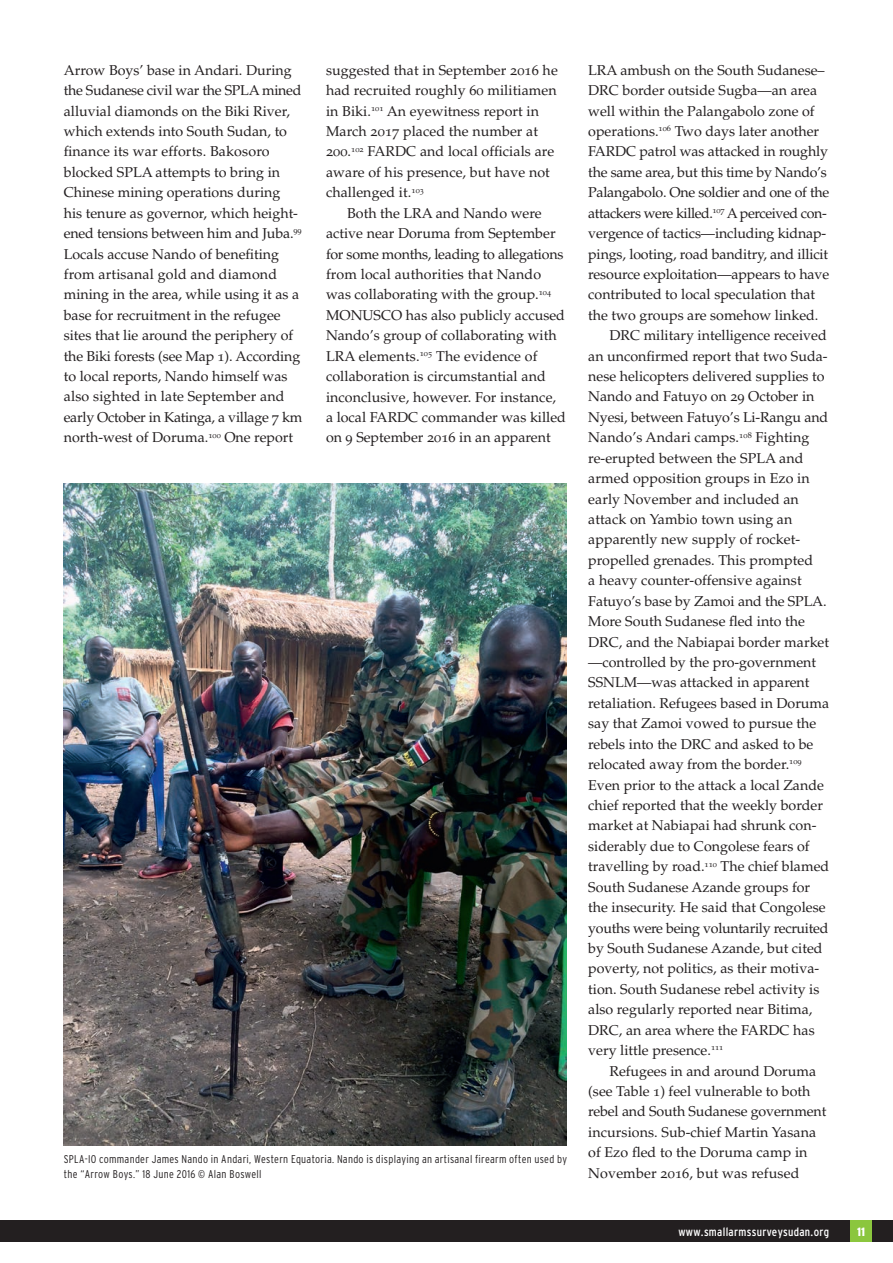
<style>
.page{position:relative;width:893px;height:1263px;background:#fff}
.page>*{position:absolute;margin:0;border:0;box-sizing:border-box;transform-origin:0 0}
.t1{font:14.25px/20.4px "Palatino";color:#231f20}
.t2{font:14.25px "Palatino";letter-spacing:-.02em;color:#231f20}
.t3{font:14.25px "Palatino";letter-spacing:-.03em;color:#231f20}
.t4{font:condensed 12px "Interstate";letter-spacing:.025em;color:#fff}
.t5{font:900 condensed 12px "Interstate";color:#fff}
.t6{font:300 condensed 11.25px/15px "Interstate";letter-spacing:.025em;color:#231f20}
.s1{font-family:"Palatino SC"}
</style>
<div class="page">
<div style="left:0;top:1220px;width:893px;height:22px;background:#231f20"></div>
<div style="left:850px;top:1220px;width:22px;height:22px;background:#8bc63e"></div>
<img style="left:64px;top:483px;width:503px;height:662px">
<p class="t1" style="left:64px;top:60px;width:240px">Arrow Boys’ base in Andari. During the Sudanese civil war the SPLA mined alluvial diamonds on the Biki River, which extends into South Sudan, to finance its war efforts. Bakosoro blocked SPLA attempts to bring in Chinese mining operations during his tenure as governor, which height&shy;ened tensions between him and Juba.<sup>99<br></sup>Locals accuse Nando of benefiting from artisanal gold and diamond mining in the area, while using it as a base for recruitment in the refugee sites that lie around the periphery of the Biki forests (see Map <span class="s1">1</span>). According to local reports, Nando himself was also sighted in late September and early October in Katinga, a village <span class="s1">7</span> km north-west of Doruma.<sup>100</sup> One report</p>
<p class="t1" style="left:326px;top:60px;width:233px">suggested that in September <span class="s1">2016</span> he had recruited roughly <span class="s1">60</span> militiamen in Biki.<sup>101</sup> An eyewitness report in<br>March <span class="s1">2017</span> placed the number at<br><span class="s1">200</span>.<sup>102</sup> FARDC and local officials are aware of his presence, but have not challenged it.<sup>103</sup></p>
<p class="t1" style="left:326px;top:203px;width:241px;text-indent:21px">Both the LRA and Nando were active near Doruma from September for some months, leading to allegations from local authorities that Nando was collaborating with the group.<sup>104<br></sup>MONUSCO has also publicly accused Nando’s group of collaborating with LRA elements.<sup>105</sup> The evidence of collaboration is circumstantial and inconclusive, however. For instance, a local FARDC commander was killed on <span class="s1">9</span> September <span class="s1">2016</span> in an apparent</p>
<p class="t6" style="left:64px;top:1151px;width:505px">SPLA-IO commander James Nando in Andari, Western Equatoria. Nando is displaying an artisanal firearm often used by the “Arrow Boys.” 18 June 2016 © Alan Boswell</p>
<p class="t1" style="left:588px;top:60px;width:238px">LRA ambush on the South Sudanese–</p>
<p class="t1" style="left:588px;top:80px;width:230px">DRC border outside Sugba—an area</p>
<p class="t1" style="left:588px;top:101px;width:228px">well within the Palangabolo zone of</p>
<p class="t1" style="left:588px;top:121px;width:232px">operations.<sup>106</sup> Two days later another</p>
<p class="t1" style="left:588px;top:142px;width:241px">FARDC patrol was attacked in roughly</p>
<p class="t2" style="left:588px;top:164px;width:240px">the same area, but this time by Nando’s</p>
<p class="t2" style="left:588px;top:184px;width:242px">Palangabolo. One soldier and one of the</p>
<p class="t3" style="left:588px;top:204px;width:240px">attackers were killed.<sup>107</sup> A perceived con-</p>
<p class="t1" style="left:588px;top:223px;width:240px">vergence of tactics—including kidnap-</p>
<p class="t1" style="left:588px;top:244px;width:241px">pings, looting, road banditry, and illicit</p>
<p class="t1" style="left:588px;top:264px;width:242px">resource exploitation—appears to have</p>
<p class="t1" style="left:588px;top:285px;width:228px">contributed to local speculation that</p>
<p class="t1" style="left:588px;top:305px;width:232px">the two groups are somehow linked.</p>
<p class="t1" style="left:609px;top:325px;width:219px">DRC military intelligence received</p>
<p class="t1" style="left:588px;top:346px;width:241px">an unconfirmed report that two Suda-</p>
<p class="t1" style="left:588px;top:366px;width:238px">nese helicopters delivered supplies to</p>
<p class="t1" style="left:588px;top:387px;width:228px">Nando and Fatuyo on <span class="s1">29</span> October in</p>
<p class="t1" style="left:588px;top:407px;width:241px">Nyesi, between Fatuyo’s Li-Rangu and</p>
<p class="t1" style="left:588px;top:427px;width:223px">Nando’s Andari camps.<sup>108</sup> Fighting</p>
<p class="t1" style="left:588px;top:448px;width:217px">re-erupted between the SPLA and</p>
<p class="t1" style="left:588px;top:468px;width:223px">armed opposition groups in Ezo in</p>
<p class="t1" style="left:588px;top:489px;width:212px">early November and included an</p>
<p class="t1" style="left:588px;top:509px;width:206px">attack on Yambio town using an</p>
<p class="t1" style="left:588px;top:530px;width:214px">apparently new supply of rocket-</p>
<p class="t1" style="left:588px;top:550px;width:226px">propelled grenades. This prompted</p>
<p class="t1" style="left:588px;top:570px;width:215px">a heavy counter-offensive against</p>
<p class="t1" style="left:588px;top:591px;width:240px">Fatuyo’s base by Zamoi and the SPLA.</p>
<p class="t1" style="left:588px;top:611px;width:218px">More South Sudanese fled into the</p>
<p class="t1" style="left:588px;top:632px;width:242px">DRC, and the Nabiapai border market</p>
<p class="t1" style="left:588px;top:652px;width:229px">—controlled by the pro-government</p>
<p class="t1" style="left:588px;top:673px;width:223px">SSNLM—was attacked in apparent</p>
<p class="t1" style="left:588px;top:693px;width:242px">retaliation. Refugees based in Doruma</p>
<p class="t1" style="left:588px;top:713px;width:229px">say that Zamoi vowed to pursue the</p>
<p class="t1" style="left:588px;top:734px;width:227px">rebels into the DRC and asked to be</p>
<p class="t1" style="left:588px;top:754px;width:215px">relocated away from the border.<sup>109</sup></p>
<p class="t1" style="left:588px;top:775px;width:237px">Even prior to the attack a local Zande</p>
<p class="t1" style="left:588px;top:795px;width:236px">chief reported that the weekly border</p>
<p class="t1" style="left:588px;top:816px;width:230px">market at Nabiapai had shrunk con-</p>
<p class="t1" style="left:588px;top:836px;width:223px">siderably due to Congolese fears of</p>
<p class="t1" style="left:588px;top:856px;width:242px">travelling by road.<sup>110</sup> The chief blamed</p>
<p class="t1" style="left:588px;top:877px;width:224px">South Sudanese Azande groups for</p>
<p class="t1" style="left:588px;top:897px;width:239px">the insecurity. He said that Congolese</p>
<p class="t2" style="left:588px;top:919px;width:242px">youths were being voluntarily recruited</p>
<p class="t1" style="left:588px;top:938px;width:236px">by South Sudanese Azande, but cited</p>
<p class="t1" style="left:588px;top:958px;width:233px">poverty, not politics, as their motiva-</p>
<p class="t1" style="left:588px;top:979px;width:233px">tion. South Sudanese rebel activity is</p>
<p class="t1" style="left:588px;top:999px;width:226px">also regularly reported near Bitima,</p>
<p class="t1" style="left:588px;top:1020px;width:228px">DRC, an area where the FARDC has</p>
<p class="t1" style="left:588px;top:1040px;width:137px">very little presence.<sup>111</sup></p>
<p class="t1" style="left:609px;top:1061px;width:208px">Refugees in and around Doruma</p>
<p class="t1" style="left:588px;top:1081px;width:224px">(see Table <span class="s1">1</span>) feel vulnerable to both</p>
<p class="t1" style="left:588px;top:1101px;width:240px">rebel and South Sudanese government</p>
<p class="t1" style="left:588px;top:1122px;width:229px">incursions. Sub-chief Martin Yasana</p>
<p class="t1" style="left:588px;top:1142px;width:221px">of Ezo fled to the Doruma camp in</p>
<p class="t1" style="left:588px;top:1163px;width:213px">November <span class="s1">2016</span>, but was refused</p>
<p class="t4" style="left:678px;top:1225px;width:152px">www.smallarmssurveysudan.org</p>
<p class="t5" style="left:857px;top:1225px;width:9px">11</p>
</div>
